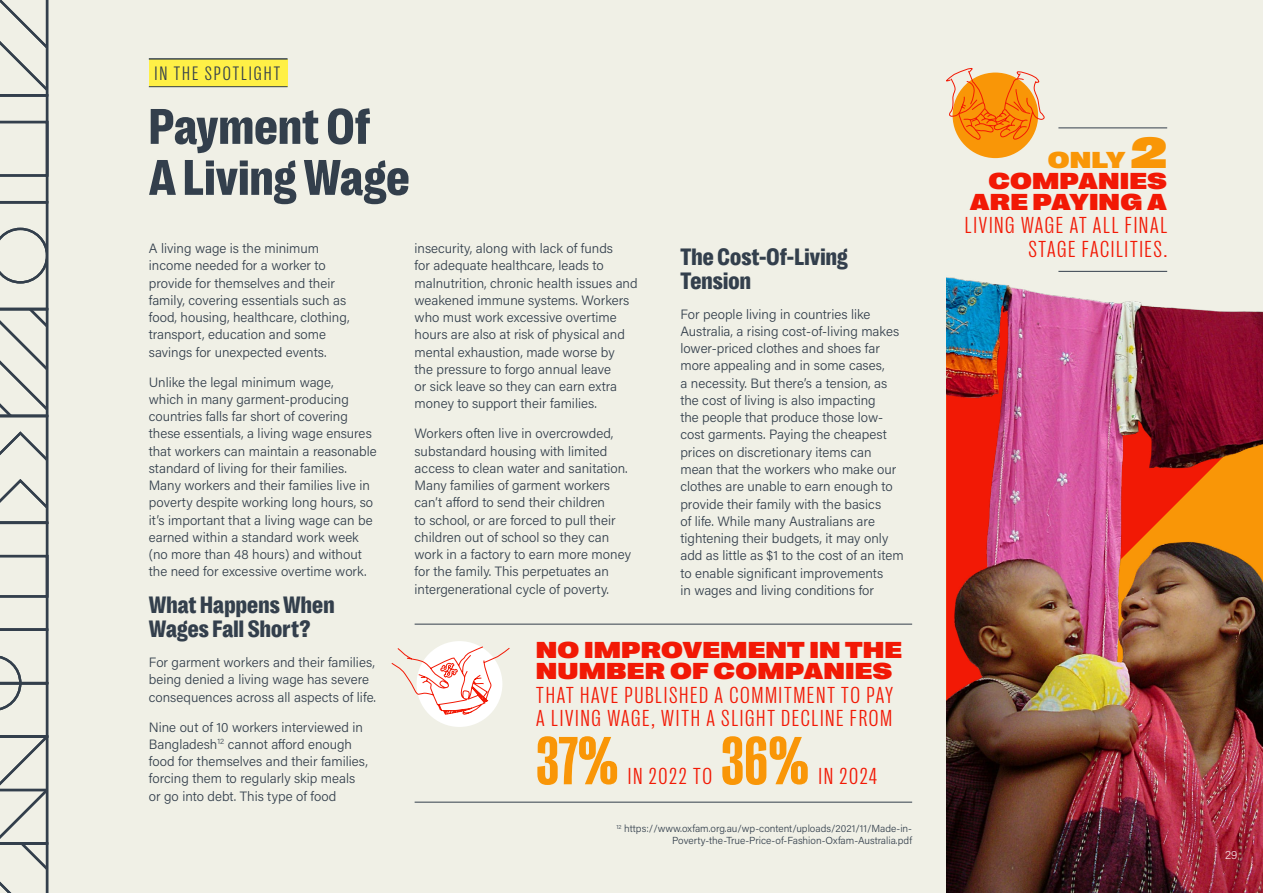
<style>
.page{position:relative;width:1263px;height:893px;background:#f0f0e6}
.page>*{position:absolute;margin:0;border:0;box-sizing:border-box;transform-origin:0 0}
.t1{font:69.15px "PP Right Grotesk Tight Dark";color:#f99607}
.t2{font:51px/51px "PP Right Grotesk Compact Dark";letter-spacing:.01em;color:#333f4c}
.t3{font:24px/24px "PP Right Grotesk Compact Dark";letter-spacing:.01em;color:#333f4c}
.t4{font:300 condensed 23.55px/23.5px "Right Grotesk";letter-spacing:.07em;color:#f21905;text-align:right}
.t5{font:900 23.55px/20.9px "Right Grotesk Spatial";letter-spacing:.025em;color:#f21905;text-align:right}
.t6{font:300 condensed 19.8px "Right Grotesk";letter-spacing:.1em;color:#333f4c}
.t7{font:300 13.5px/17.2px "Acumin Pro";color:#333f4c}
.t8{font:200 12px "Acumin Pro";color:#fff}
.t9{font:300 10.2px/12px "Acumin Pro";color:#333f4c;text-align:right}
.s1{color:#f99607}
.s2{font-size:44.55px;color:#f99607}
</style>
<div class="page">
<svg style="left:0;top:0;width:49px;height:893px"></svg>
<img style="left:946px;top:270px;width:317px;height:623px">
<div style="left:149px;top:59px;width:139px;height:27px;background:#fff046"></div>
<hr style="left:149px;top:58px;width:139px;height:2px;background:#333f4c">
<hr style="left:149px;top:86px;width:139px;height:1px;background:#333f4c">
<hr style="left:1058px;top:128px;width:109px;height:1px;background:#333f4c">
<hr style="left:1058px;top:271px;width:109px;height:1px;background:#333f4c">
<div style="left:952px;top:73px;width:86px;height:85px;background:#f99607;border-radius:50%"></div>
<svg style="left:946px;top:68px;width:99px;height:73px"></svg>
<div style="left:417px;top:641px;width:85px;height:86px;background:#fff;border-radius:50%"></div>
<svg style="left:391px;top:646px;width:119px;height:69px"></svg>
<hr style="left:415px;top:802px;width:497px;height:1px;background:#333f4c">
<hr style="left:415px;top:624px;width:497px;height:1px;background:#333f4c">
<h3 class="t6" style="left:155px;top:63px;width:127px">IN THE SPOTLIGHT</h3>
<h2 class="t2" style="left:149px;top:101px;width:262px">Payment Of<br>A Living Wage</h2>
<p class="t7" style="left:149px;top:239px;width:202px">A living wage is the minimum income needed for a worker to provide for themselves and their family, covering essentials such as food, housing, healthcare, clothing, transport, education and some savings for unexpected events.</p>
<p class="t7" style="left:149px;top:373px;width:229px">Unlike the legal minimum wage,<br>which in many garment-producing countries falls far short of covering these essentials, a living wage ensures that workers can maintain a reasonable standard of living for their families.<br>Many workers and their families live in poverty despite working long hours, so it’s important that a living wage can be earned within a standard work week (no more than 48 hours) and without the need for excessive overtime work.</p>
<h3 class="t3" style="left:149px;top:593px;width:187px">What Happens When<br>Wages Fall Short?</h3>
<p class="t7" style="left:149px;top:653px;width:229px">For garment workers and their families, being denied a living wage has severe consequences across all aspects of life.</p>
<p class="t7" style="left:149px;top:718px;width:220px">Nine out of 10 workers interviewed in Bangladesh<sup>12</sup> cannot afford enough food for themselves and their families, forcing them to regularly skip meals or go into debt. This type of food</p>
<p class="t7" style="left:415px;top:239px;width:225px">insecurity, along with lack of funds<br>for adequate healthcare, leads to malnutrition, chronic health issues and weakened immune systems. Workers who must work excessive overtime hours are also at risk of physical and mental exhaustion, made worse by<br>the pressure to forgo annual leave<br>or sick leave so they can earn extra money to support their families.</p>
<p class="t7" style="left:415px;top:424px;width:218px">Workers often live in overcrowded, substandard housing with limited access to clean water and sanitation.<br>Many families of garment workers can’t afford to send their children<br>to school, or are forced to pull their children out of school so they can work in a factory to earn more money for the family. This perpetuates an intergenerational cycle of poverty.</p>
<h3 class="t3" style="left:680px;top:244px;width:169px">The Cost-Of-Living<br>Tension</h3>
<p class="t7" style="left:680px;top:305px;width:225px">For people living in countries like Australia, a rising cost-of-living makes lower-priced clothes and shoes far more appealing and in some cases,<br>a necessity. But there’s a tension, as the cost of living is also impacting<br>the people that produce those low&shy;cost garments. Paying the cheapest prices on discretionary items can mean that the workers who make our clothes are unable to earn enough to provide their family with the basics<br>of life. While many Australians are tightening their budgets, it may only add as little as $1 to the cost of an item to enable significant improvements<br>in wages and living conditions for</p>
<h3 class="t5" style="left:536px;top:640px;width:367px;text-align:left">NO IMPROVEMENT IN THE<br>NUMBER OF COMPANIES</h3>
<h3 class="t4" style="left:536px;top:683px;width:358px;text-align:left">THAT HAVE PUBLISHED A COMMITMENT TO PAY<br>A LIVING WAGE, WITH A SLIGHT DECLINE FROM</h3>
<h1 class="t1" style="left:536px;top:726px;width:83px">37%</h1>
<h1 class="t1" style="left:721px;top:726px;width:89px">36%</h1>
<h3 class="t4" style="left:628px;top:764px;width:86px">IN 2022 TO</h3>
<h3 class="t4" style="left:819px;top:764px;width:60px">IN 2024</h3>
<p class="t9" style="left:616px;top:822px;width:297px"><sup>12</sup> https://www.oxfam.org.au/wp-content/uploads/2021/11/Made-in-<br>Poverty-the-True-Price-of-Fashion-Oxfam-Australia.pdf</p>
<h3 class="t5" style="left:970px;top:150px;width:199px"><span class="s1">ONLY</span> <span class="s2">2<br></span>COMPANIES<br>ARE PAYING A</h3>
<h3 class="t4" style="left:965px;top:213px;width:204px">LIVING WAGE AT ALL FINAL<br>STAGE FACILITIES.</h3>
<p class="t8" style="left:1225px;top:847px;width:14px">29</p>
</div>
